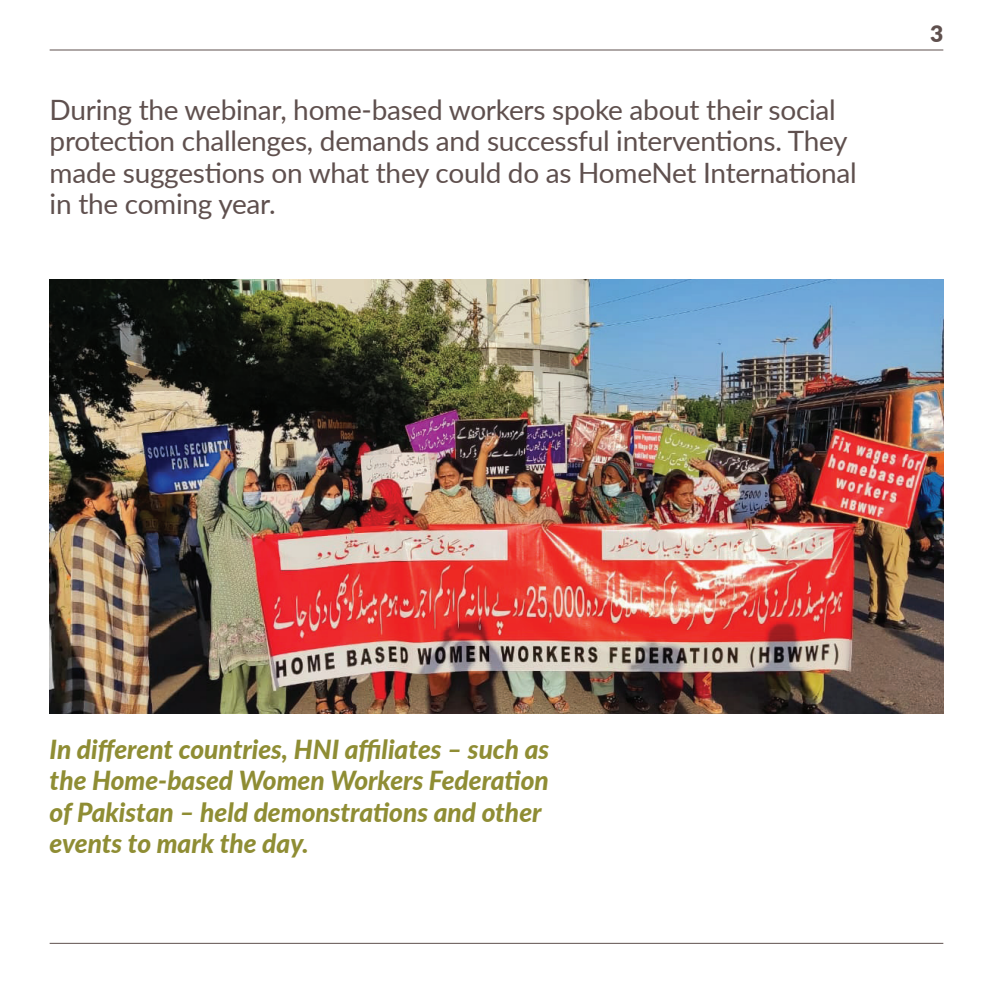
<style>
.page{position:relative;width:993px;height:993px;background:#fff}
.page>*{position:absolute;margin:0;border:0;box-sizing:border-box;transform-origin:0 0}
.t1{font:28px/31.5px "Lato";letter-spacing:-.01em;color:#5f504e}
.t2{font:italic 800 26.25px/31.5px "Lato";color:#8f8d34}
.t3{font:900 22.75px "Lato";color:#5f504e}
</style>
<div class="page">
<hr style="left:50px;top:50px;width:893px;height:1px;background:#5f504e">
<hr style="left:50px;top:942px;width:893px;height:1px;background:#5f504e">
<img style="left:50px;top:279px;width:893px;height:434px">
<p class="t1" style="left:50px;top:93px;width:808px">During the webinar, home-based workers spoke about their social protection challenges, demands and successful interventions. They made suggestions on what they could do as HomeNet International in the coming year.</p>
<p class="t3" style="left:929px;top:16px;width:15px">3</p>
<p class="t2" style="left:50px;top:731px;width:501px">In different countries, HNI affiliates – such as the Home-based Women Workers Federation of Pakistan – held demonstrations and other events to mark the day.</p>
</div>
